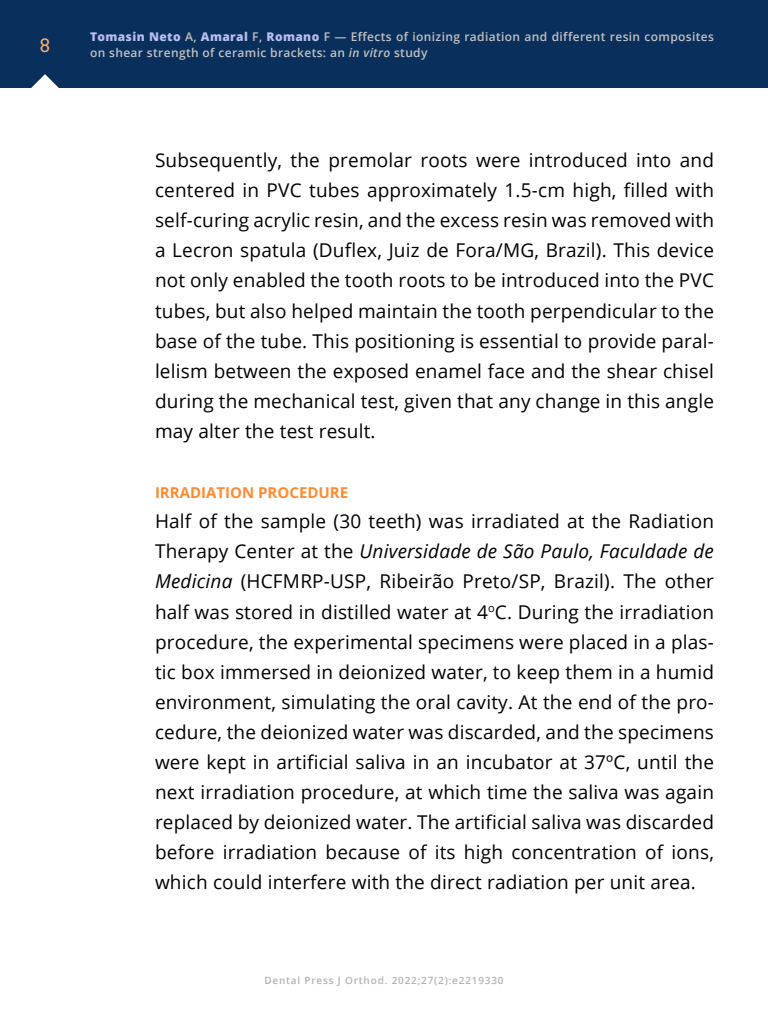
<style>
.page{position:relative;width:768px;height:1024px;background:#fff}
.page>*{position:absolute;margin:0;border:0;box-sizing:border-box;transform-origin:0 0}
.t1{font:19px/30.1px "Open Sans";letter-spacing:.01em;color:#000;text-align:justify}
.t2{font:500 18px "Semplicita Pro";color:#ffae6f}
.t3{font:700 15px "Open Sans";color:#ff8b31}
.t4{font:600 12px "Open Sans";letter-spacing:.03em;color:#c1c1c3}
.t5{font:600 10px "Open Sans";letter-spacing:.08em;color:#b3b3b3}
.s1{font-weight:800;color:#b9beef}
.s2{font-style:italic}
</style>
<div class="page">
<div style="left:0;top:0;width:768px;height:88px;background:#092f5c"></div>
<svg style="left:31px;top:74px;width:28px;height:14px"></svg>
<p class="t2" style="left:40px;top:33px;width:12px">8</p>
<p class="t4" style="left:90px;top:29px;width:626px"><span class="s1">Tomasin Neto</span> A, <span class="s1">Amaral</span> F, <span class="s1">Romano</span> F — Effects of ionizing radiation and different resin composites</p>
<p class="t4" style="left:90px;top:45px;width:339px">on shear strength of ceramic brackets: an <span class="s2">in vitro</span> study</p>
<p class="t1" style="left:155px;top:145px;width:561px">Subsequently, the premolar roots were introduced into and centered in PVC tubes approximately 1.5-cm high, filled with self-curing acrylic resin, and the excess resin was removed with a Lecron spatula (Duflex, Juiz de Fora/MG, Brazil). This device not only enabled the tooth roots to be introduced into the PVC tubes, but also helped maintain the tooth perpendicular to the base of the tube. This positioning is essential to provide paral&shy;lelism between the exposed enamel face and the shear chisel during the mechanical test, given that any change in this angle may alter the test result.</p>
<p class="t3" style="left:155px;top:482px;width:195px">IRRADIATION PROCEDURE</p>
<p class="t1" style="left:155px;top:506px;width:561px">Half of the sample (30 teeth) was irradiated at the Radiation Therapy Center at the <span class="s2">Universidade de São Paulo, Faculdade de Medicina</span> (HCFMRP-USP, Ribeirão Preto/SP, Brazil). The other half was stored in distilled water at 4<sup>o</sup>C. During the irradiation procedure, the experimental specimens were placed in a plas&shy;tic box immersed in deionized water, to keep them in a humid environment, simulating the oral cavity. At the end of the pro&shy;cedure, the deionized water was discarded, and the specimens were kept in artificial saliva in an incubator at 37ºC, until the next irradiation procedure, at which time the saliva was again replaced by deionized water. The artificial saliva was discarded before irradiation because of its high concentration of ions, which could interfere with the direct radiation per unit area.</p>
<p class="t5" style="left:264px;top:974px;width:241px">Dental Press J Orthod. 2022;27(2):e2219330</p>
</div>
